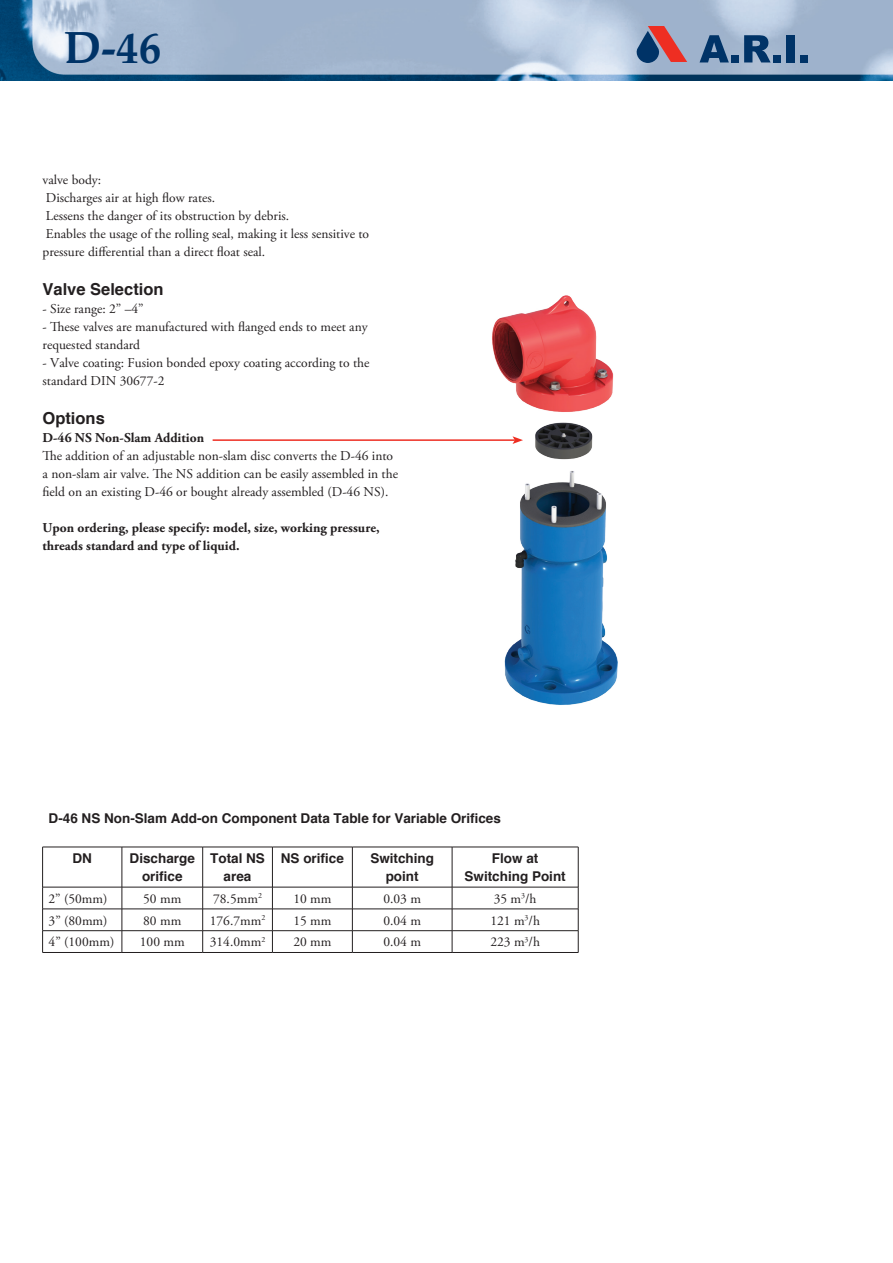
<style>
.page{position:relative;width:893px;height:1263px;background:#fff}
.page>*{position:absolute;margin:0;border:0;box-sizing:border-box;transform-origin:0 0}
.t1{font:700 45px "Palatino";color:#003367}
.t2{font:700 16.5px "Helvetica";color:#231f20}
.t3{font:13.5px/18px "Adobe Garamond Pro";color:#231f20}
.t4{font:700 13.5px/18px "Helvetica";color:#231f20;text-align:center}
.t5{font:700 13.5px/18px "Adobe Garamond Pro";color:#231f20}
</style>
<div class="page">
<img style="left:0;top:0;width:893px;height:81px">
<svg style="left:635px;top:26px;width:52px;height:37px;background:#926d81"></svg>
<svg style="left:699px;top:35px;width:30px;height:27px"></svg>
<div style="left:731px;top:55px;width:8px;height:7px;background:#003367"></div>
<svg style="left:744px;top:35px;width:27px;height:27px"></svg>
<div style="left:773px;top:55px;width:8px;height:7px;background:#003367"></div>
<div style="left:786px;top:35px;width:8px;height:27px;background:#003367"></div>
<div style="left:800px;top:55px;width:8px;height:7px;background:#003367"></div>
<hr style="left:213px;top:439px;width:302px;height:2px;background:#ee2e22">
<img style="left:483px;top:295px;width:135px;height:410px">
<hr style="left:43px;top:847px;width:79px;height:1px;background:#231f20">
<hr style="left:42px;top:847px;width:1px;height:40px;background:#231f20">
<hr style="left:122px;top:847px;width:81px;height:1px;background:#231f20">
<hr style="left:122px;top:847px;width:1px;height:40px;background:#231f20">
<hr style="left:203px;top:847px;width:69px;height:1px;background:#231f20">
<hr style="left:202px;top:847px;width:1px;height:40px;background:#231f20">
<hr style="left:272px;top:847px;width:80px;height:1px;background:#231f20">
<hr style="left:272px;top:847px;width:1px;height:40px;background:#231f20">
<hr style="left:352px;top:847px;width:100px;height:1px;background:#231f20">
<hr style="left:352px;top:847px;width:1px;height:40px;background:#231f20">
<hr style="left:452px;top:847px;width:126px;height:1px;background:#231f20">
<hr style="left:452px;top:847px;width:1px;height:40px;background:#231f20">
<hr style="left:578px;top:847px;width:1px;height:40px;background:#231f20">
<hr style="left:43px;top:887px;width:79px;height:1px;background:#231f20">
<hr style="left:122px;top:887px;width:81px;height:1px;background:#231f20">
<hr style="left:203px;top:887px;width:69px;height:1px;background:#231f20">
<hr style="left:272px;top:887px;width:80px;height:1px;background:#231f20">
<hr style="left:352px;top:887px;width:100px;height:1px;background:#231f20">
<hr style="left:452px;top:887px;width:126px;height:1px;background:#231f20">
<hr style="left:43px;top:909px;width:79px;height:1px;background:#231f20">
<hr style="left:122px;top:909px;width:81px;height:1px;background:#231f20">
<hr style="left:203px;top:909px;width:69px;height:1px;background:#231f20">
<hr style="left:272px;top:909px;width:80px;height:1px;background:#231f20">
<hr style="left:352px;top:909px;width:100px;height:1px;background:#231f20">
<hr style="left:452px;top:909px;width:126px;height:1px;background:#231f20">
<hr style="left:43px;top:930px;width:79px;height:1px;background:#231f20">
<svg style="left:42px;top:887px;width:1px;height:65px"></svg>
<hr style="left:122px;top:930px;width:81px;height:1px;background:#231f20">
<svg style="left:122px;top:887px;width:1px;height:65px"></svg>
<hr style="left:203px;top:930px;width:69px;height:1px;background:#231f20">
<svg style="left:202px;top:887px;width:1px;height:65px"></svg>
<hr style="left:272px;top:930px;width:80px;height:1px;background:#231f20">
<svg style="left:272px;top:887px;width:1px;height:65px"></svg>
<hr style="left:352px;top:930px;width:100px;height:1px;background:#231f20">
<svg style="left:352px;top:887px;width:1px;height:65px"></svg>
<hr style="left:452px;top:930px;width:126px;height:1px;background:#231f20">
<svg style="left:452px;top:887px;width:1px;height:65px"></svg>
<svg style="left:578px;top:887px;width:1px;height:65px"></svg>
<hr style="left:43px;top:952px;width:79px;height:1px;background:#231f20">
<hr style="left:122px;top:952px;width:81px;height:1px;background:#231f20">
<hr style="left:203px;top:952px;width:69px;height:1px;background:#231f20">
<hr style="left:272px;top:952px;width:80px;height:1px;background:#231f20">
<hr style="left:352px;top:952px;width:100px;height:1px;background:#231f20">
<hr style="left:452px;top:952px;width:126px;height:1px;background:#231f20">
<h1 class="t1" style="left:64px;top:9px;width:99px">D-46</h1>
<p class="t3" style="left:43px;top:171px;width:328px">valve body:<br>Discharges air at high flow rates.<br>Lessens the danger of its obstruction by debris.<br>Enables the usage of the rolling seal, making it less sensitive to pressure differential than a direct float seal.</p>
<p class="t2" style="left:43px;top:276px;width:123px">Valve Selection</p>
<p class="t3" style="left:43px;top:300px;width:103px">- Size range: 2” –4”</p>
<p class="t3" style="left:43px;top:318px;width:327px">- These valves are manufactured with flanged ends to meet any requested standard</p>
<p class="t3" style="left:43px;top:354px;width:328px">- Valve coating: Fusion bonded epoxy coating according to the standard DIN 30677-2</p>
<p class="t2" style="left:43px;top:405px;width:64px">Options</p>
<p class="t5" style="left:43px;top:429px;width:163px">D-46 NS Non-Slam Addition</p>
<p class="t3" style="left:43px;top:447px;width:357px">The addition of an adjustable non-slam disc converts the D-46 into a non-slam air valve. The NS addition can be easily assembled in the field on an existing D-46 or bought already assembled (D-46 NS).</p>
<p class="t5" style="left:43px;top:519px;width:338px">Upon ordering, please specify: model, size, working pressure, threads standard and type of liquid.</p>
<p class="t4" style="left:49px;top:809px;width:454px">D-46 NS Non-Slam Add-on Component Data Table for Variable Orifices</p>
<p class="t4" style="left:72px;top:849px;width:21px">DN</p>
<p class="t4" style="left:130px;top:849px;width:67px">Discharge orifice</p>
<p class="t4" style="left:210px;top:849px;width:56px">Total NS area</p>
<p class="t4" style="left:281px;top:849px;width:65px">NS orifice</p>
<p class="t4" style="left:370px;top:849px;width:65px">Switching point</p>
<p class="t4" style="left:464px;top:849px;width:103px">Flow at<br>Switching Point</p>
<p class="t3" style="left:49px;top:890px;width:60px">2” (50mm)</p>
<p class="t3" style="left:143px;top:890px;width:40px">50 mm</p>
<p class="t3" style="left:213px;top:890px;width:50px">78.5mm<sup>2</sup></p>
<p class="t3" style="left:293px;top:890px;width:40px">10 mm</p>
<p class="t3" style="left:383px;top:890px;width:39px">0.03 m</p>
<p class="t3" style="left:494px;top:890px;width:44px">35 m<sup>3</sup>/h</p>
<p class="t3" style="left:49px;top:912px;width:60px">3” (80mm)</p>
<p class="t3" style="left:143px;top:912px;width:40px">80 mm</p>
<p class="t3" style="left:210px;top:912px;width:57px">176.7mm<sup>2</sup></p>
<p class="t3" style="left:293px;top:912px;width:40px">15 mm</p>
<p class="t3" style="left:383px;top:912px;width:39px">0.04 m</p>
<p class="t3" style="left:490px;top:912px;width:51px">121 m<sup>3</sup>/h</p>
<p class="t3" style="left:49px;top:934px;width:67px">4” (100mm)</p>
<p class="t3" style="left:140px;top:934px;width:46px">100 mm</p>
<p class="t3" style="left:210px;top:934px;width:57px">314.0mm<sup>2</sup></p>
<p class="t3" style="left:293px;top:934px;width:40px">20 mm</p>
<p class="t3" style="left:383px;top:934px;width:39px">0.04 m</p>
<p class="t3" style="left:490px;top:934px;width:51px">223 m<sup>3</sup>/h</p>
</div>
